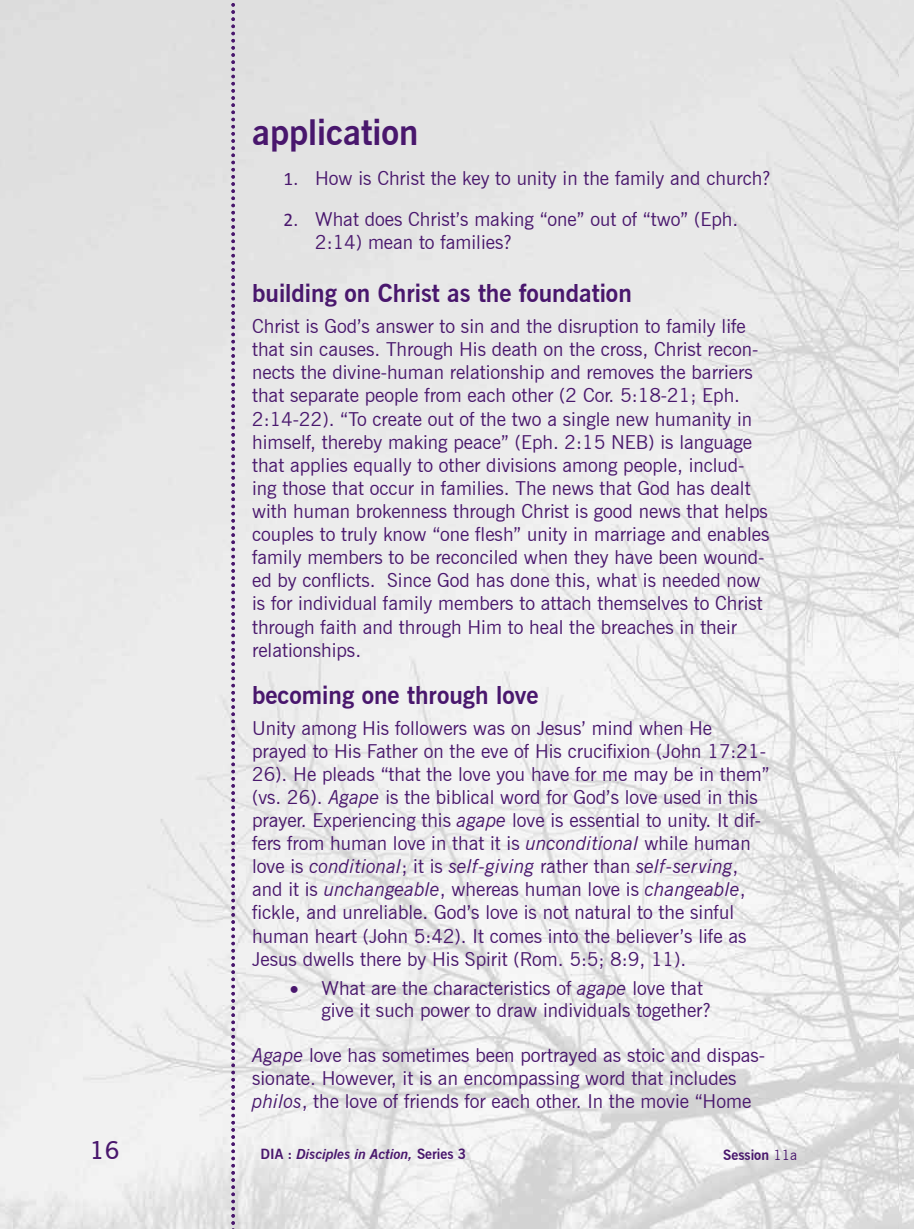
<style>
.page{position:relative;width:914px;height:1229px;background:#fff}
.page>*{position:absolute;margin:0;border:0;box-sizing:border-box;transform-origin:0 0}
.t1{font:700 35px "News Gothic BT";color:#49176d}
.t2{font:700 24.5px "News Gothic BT";color:#49176d}
.t3{font:600 24.5px "News Gothic BT";color:#49176d}
.t4{font:19.25px/23.1px "News Gothic BT";color:#49176d}
.t5{font:italic 700 14px "News Gothic BT";color:#49176d}
.t6{font:700 14px "News Gothic BT";color:#49176d}
.s1{font-family:"Calibri"}
.s2{font-style:italic}
.s3{font-style:normal}
.s4{font-weight:400}
</style>
<div class="page">
<img style="left:0;top:0;width:914px;height:1228px">
<svg style="left:231px;top:0;width:4px;height:1229px;background:#a894b7"></svg>
<h1 class="t1" style="left:252px;top:111px;width:168px">application</h1>
<p class="t4" style="left:284px;top:167px;width:488px"><span class="s1">1.</span> How is Christ the key to unity in the family and church?</p>
<p class="t4" style="left:315px;top:207px;width:424px;text-indent:-31px"><span class="s1">2.</span> What does Christ’s making “one” out of “two” (Eph.<br>2:14) mean to families?</p>
<p class="t2" style="left:252px;top:278px;width:381px">building on Christ as the foundation</p>
<p class="t4" style="left:252px;top:314px;width:519px">Christ is God’s answer to sin and the disruption to family life that sin causes. Through His death on the cross, Christ recon&shy;nects the divine-human relationship and removes the barriers that separate people from each other (2 Cor. 5:18-21; Eph.<br>2:14-22). “To create out of the two a single new humanity in himself, thereby making peace” (Eph. 2:15 NEB) is language that applies equally to other divisions among people, includ&shy;ing those that occur in families. The news that God has dealt with human brokenness through Christ is good news that helps couples to truly know “one flesh” unity in marriage and enables family members to be reconciled when they have been wound&shy;ed by conflicts. Since God has done this, what is needed now is for individual family members to attach themselves to Christ through faith and through Him to heal the breaches in their relationships.</p>
<p class="t2" style="left:252px;top:680px;width:288px">becoming one through love</p>
<p class="t4" style="left:252px;top:716px;width:519px">Unity among His followers was on Jesus’ mind when He prayed to His Father on the eve of His crucifixion (John 17:21- 26). He pleads “that the love you have for me may be in them” (vs. 26). <span class="s2">Agape</span> is the biblical word for God’s love used in this prayer. Experiencing this <span class="s2">agape</span> love is essential to unity. It dif&shy;fers from human love in that it is <span class="s2">unconditional</span> while human love is <span class="s2">conditional</span>; it is <span class="s2">self-giving</span> rather than <span class="s2">self-serving</span>, and it is <span class="s2">unchangeable</span>, whereas human love is <span class="s2">changeable</span>, fickle, and unreliable. God’s love is not natural to the sinful human heart (John 5:42). It comes into the believer’s life as Jesus dwells there by His Spirit (Rom. 5:5; 8:9, 11).</p>
<p class="t4" style="left:321px;top:976px;width:391px;line-height:22.1px;text-indent:-31px">• What are the characteristics of <span class="s2">agape</span> love that give it such power to draw individuals together?</p>
<p class="t4" style="left:252px;top:1043px;width:514px"><span class="s2">Agape</span> love has sometimes been portrayed as stoic and dispas&shy;sionate. However, it is an encompassing word that includes <span class="s2">philos</span>, the love of friends for each other. In the movie “Home</p>
<p class="t3" style="left:90px;top:1135px;width:31px">16</p>
<p class="t5" style="left:261px;top:1145px;width:207px"><span class="s3">DIA :</span> Disciples in Action, <span class="s3">Series 3</span></p>
<p class="t6" style="left:723px;top:1146px;width:76px">Session <span class="s4">11a</span></p>
</div>
